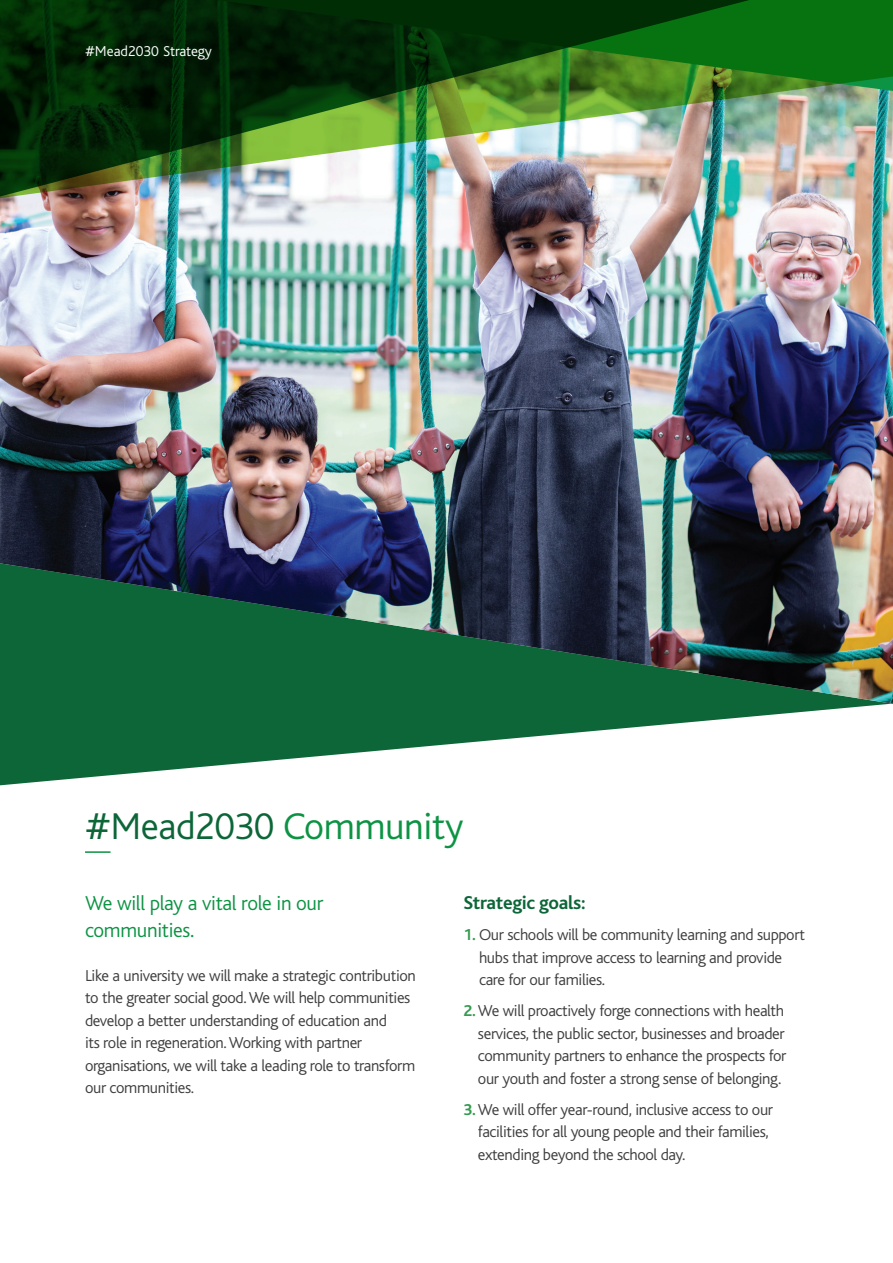
<style>
.page{position:relative;width:893px;height:1263px;background:#fff}
.page>*{position:absolute;margin:0;border:0;box-sizing:border-box;transform-origin:0 0}
.t1{font:300 39px "Bliss";letter-spacing:-.01em;color:#0c6638}
.Highlight_Para{font:300 21px/27px "Bliss";letter-spacing:-.015em;color:#0d9344}
.Highlight_Para-2{font:700 19.5px "Bliss";letter-spacing:-.015em;color:#0c6638}
.Highlight_Para-3{font:300 16.5px/22.5px "Bliss";letter-spacing:-.02em;color:#3e3e3f}
.t2{font:300 15px "Bliss";color:#fcfefc}
.s1{color:#fff}
.s2{color:#0d9344}
.s3{font-weight:700;color:#349b4f}
</style>
<div class="page">
<svg style="left:0;top:704px;width:888px;height:81px"></svg>
<img style="left:0;top:200px;width:893px;height:504px">
<hr style="left:85px;top:851px;width:26px;height:2px;background:#0d9344">
<img style="left:0;top:0;width:893px;height:200px">
<p class="t2" style="left:85px;top:43px;width:129px">#Mead2030 <span class="s1">Strategy</span></p>
<p class="t1" style="left:85px;top:805px;width:380px">#Mead2030 <span class="s2">Community</span></p>
<p class="Highlight_Para" style="left:85px;top:890px;width:240px">We will play a vital role in our communities.</p>
<p class="Highlight_Para-3" style="left:85px;top:964px;width:332px">Like a university we will make a strategic contribution to the greater social good. We will help communities develop a better understanding of education and<br>its role in regeneration. Working with partner organisations, we will take a leading role to transform our communities.</p>
<p class="Highlight_Para-2" style="left:463px;top:893px;width:124px">Strategic goals:</p>
<p class="Highlight_Para-3" style="left:479px;top:924px;width:327px;text-indent:-16px"><span class="s3">1.</span> Our schools will be community learning and support hubs that improve access to learning and provide care for our families.</p>
<p class="Highlight_Para-3" style="left:478px;top:1000px;width:310px;text-indent:-14px"><span class="s3">2.</span>We will proactively forge connections with health services, the public sector, businesses and broader community partners to enhance the prospects for our youth and foster a strong sense of belonging.</p>
<p class="Highlight_Para-3" style="left:478px;top:1098px;width:297px;text-indent:-14px"><span class="s3">3.</span>We will offer year-round, inclusive access to our facilities for all young people and their families, extending beyond the school day.</p>
</div>
